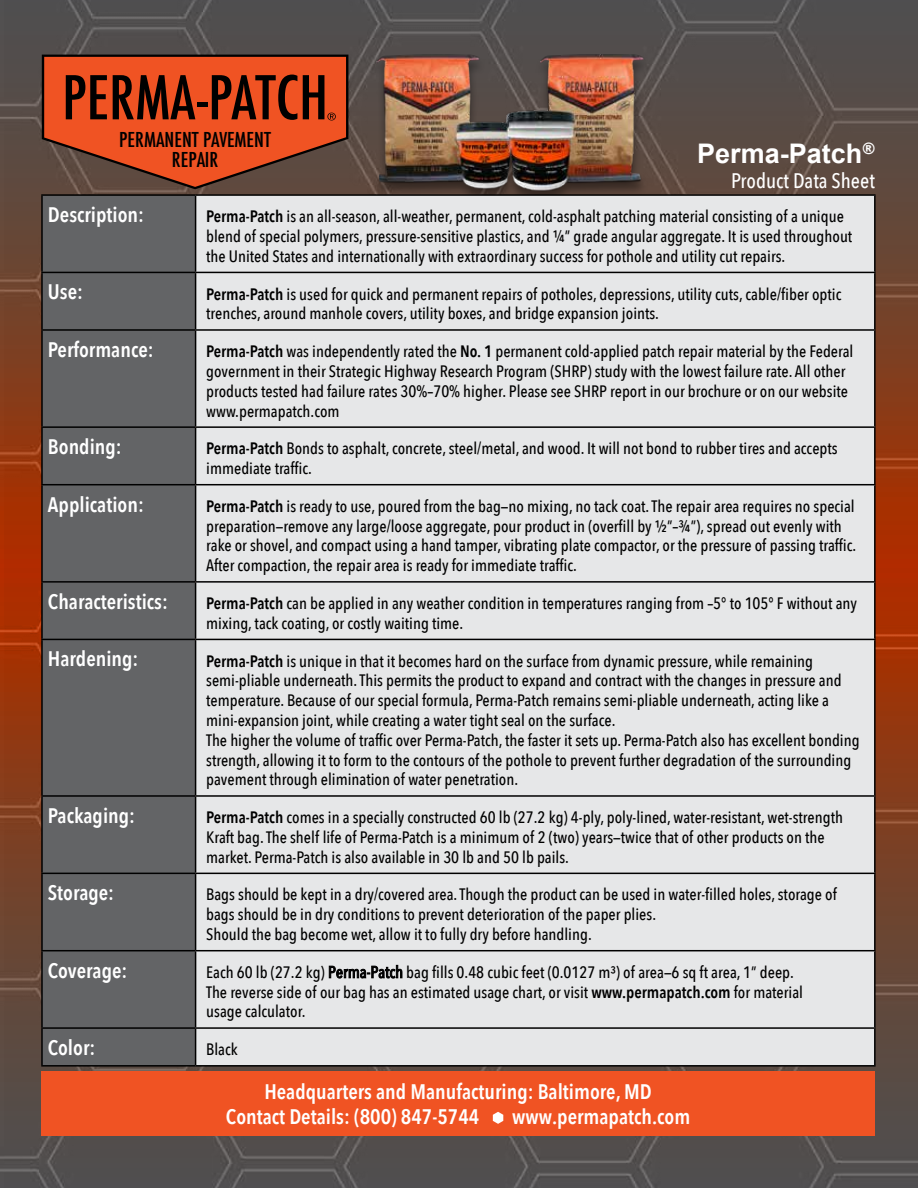
<style>
.page{position:relative;width:918px;height:1188px;background:#fff}
.page>*{position:absolute;margin:0;border:0;box-sizing:border-box;transform-origin:0 0}
.t1{font:700 27px "Arial";color:#fff}
.t2{font:600 21px/25.2px "Avenir Next Condensed";color:#fff}
.t3{font:500 21px "Avenir Next Condensed";color:#fff}
.t4{font:500 condensed 19.95px/20px "Futura";color:#000;text-align:center;scale:1.05 1}
.t5{font:500 16.5px/19.8px "Avenir Next Condensed";color:#000}
.s1{font-weight:600}
</style>
<div class="page">
<img style="left:0;top:0;width:918px;height:1188px">
<svg style="left:42px;top:55px;width:286px;height:134px;background:#ad4322"></svg>
<div style="left:43px;top:196px;width:152px;height:869px;background:#636466"></div>
<div style="left:196px;top:196px;width:678px;height:869px;background:#e6e7e8"></div>
<hr style="left:196px;top:194px;width:680px;height:2px;background:#000">
<hr style="left:874px;top:196px;width:2px;height:76px;background:#000">
<hr style="left:196px;top:272px;width:680px;height:1px;background:#000">
<hr style="left:874px;top:273px;width:2px;height:56px;background:#000">
<hr style="left:196px;top:329px;width:680px;height:2px;background:#000">
<hr style="left:874px;top:331px;width:2px;height:95px;background:#000">
<hr style="left:196px;top:426px;width:680px;height:2px;background:#000">
<hr style="left:874px;top:428px;width:2px;height:56px;background:#000">
<hr style="left:196px;top:484px;width:680px;height:1px;background:#000">
<hr style="left:874px;top:485px;width:2px;height:96px;background:#000">
<hr style="left:196px;top:581px;width:680px;height:2px;background:#000">
<hr style="left:874px;top:583px;width:2px;height:56px;background:#000">
<hr style="left:196px;top:639px;width:680px;height:1px;background:#000">
<hr style="left:874px;top:640px;width:2px;height:155px;background:#000">
<hr style="left:196px;top:795px;width:680px;height:2px;background:#000">
<hr style="left:874px;top:797px;width:2px;height:76px;background:#000">
<hr style="left:196px;top:873px;width:680px;height:1px;background:#000">
<hr style="left:874px;top:874px;width:2px;height:76px;background:#000">
<hr style="left:196px;top:950px;width:680px;height:1px;background:#000">
<hr style="left:874px;top:951px;width:2px;height:76px;background:#000">
<hr style="left:196px;top:1027px;width:680px;height:2px;background:#000">
<hr style="left:874px;top:1029px;width:2px;height:36px;background:#000">
<hr style="left:196px;top:1065px;width:680px;height:2px;background:#000">
<hr style="left:41px;top:194px;width:155px;height:2px;background:#000">
<hr style="left:41px;top:196px;width:2px;height:76px;background:#000">
<hr style="left:195px;top:196px;width:1px;height:76px;background:#000">
<hr style="left:41px;top:272px;width:155px;height:1px;background:#000">
<hr style="left:41px;top:273px;width:2px;height:56px;background:#000">
<hr style="left:195px;top:273px;width:1px;height:56px;background:#000">
<hr style="left:41px;top:329px;width:155px;height:2px;background:#000">
<hr style="left:41px;top:331px;width:2px;height:95px;background:#000">
<hr style="left:195px;top:331px;width:1px;height:95px;background:#000">
<hr style="left:41px;top:426px;width:155px;height:2px;background:#000">
<hr style="left:41px;top:428px;width:2px;height:56px;background:#000">
<hr style="left:195px;top:428px;width:1px;height:56px;background:#000">
<hr style="left:41px;top:484px;width:155px;height:1px;background:#000">
<hr style="left:41px;top:485px;width:2px;height:96px;background:#000">
<hr style="left:195px;top:485px;width:1px;height:96px;background:#000">
<hr style="left:41px;top:581px;width:155px;height:2px;background:#000">
<hr style="left:41px;top:583px;width:2px;height:56px;background:#000">
<hr style="left:195px;top:583px;width:1px;height:56px;background:#000">
<hr style="left:41px;top:639px;width:155px;height:1px;background:#000">
<hr style="left:41px;top:640px;width:2px;height:155px;background:#000">
<hr style="left:195px;top:640px;width:1px;height:155px;background:#000">
<hr style="left:41px;top:795px;width:155px;height:2px;background:#000">
<hr style="left:41px;top:797px;width:2px;height:76px;background:#000">
<hr style="left:195px;top:797px;width:1px;height:76px;background:#000">
<hr style="left:41px;top:873px;width:155px;height:1px;background:#000">
<hr style="left:41px;top:874px;width:2px;height:76px;background:#000">
<hr style="left:195px;top:874px;width:1px;height:76px;background:#000">
<hr style="left:41px;top:950px;width:155px;height:1px;background:#000">
<hr style="left:41px;top:951px;width:2px;height:76px;background:#000">
<hr style="left:195px;top:951px;width:1px;height:76px;background:#000">
<hr style="left:41px;top:1027px;width:155px;height:2px;background:#000">
<hr style="left:41px;top:1029px;width:2px;height:36px;background:#000">
<hr style="left:195px;top:1029px;width:1px;height:36px;background:#000">
<hr style="left:41px;top:1065px;width:155px;height:2px;background:#000">
<img style="left:328px;top:24px;width:364px;height:170px">
<div style="left:41px;top:1071px;width:834px;height:65px;background:#f05323"></div>
<svg style="left:493px;top:1112px;width:10px;height:12px"></svg>
<p class="t4" style="left:119px;top:129px;width:146px">PERMANENT PAVEMENT<br>REPAIR</p>
<h1 class="t1" style="left:697px;top:135px;width:179px">Perma-Patch<sup>®</sup></h1>
<p class="t3" style="left:731px;top:168px;width:145px">Product Data Sheet</p>
<p class="t2" style="left:48px;top:202px;width:98px">Description:</p>
<p class="t5" style="left:206px;top:206px;width:648px"><span class="s1">Perma-Patch</span> is an all-season, all-weather, permanent, cold-asphalt patching material consisting of a unique blend of special polymers, pressure-sensitive plastics, and ¼” grade angular aggregate. It is used throughout the United States and internationally with extraordinary success for pothole and utility cut repairs.</p>
<p class="t2" style="left:48px;top:279px;width:36px">Use:</p>
<p class="t5" style="left:206px;top:284px;width:637px"><span class="s1">Perma-Patch</span> is used for quick and permanent repairs of potholes, depressions, utility cuts, cable/fiber optic trenches, around manhole covers, utility boxes, and bridge expansion joints.</p>
<p class="t2" style="left:48px;top:336px;width:107px">Performance:</p>
<p class="t5" style="left:206px;top:341px;width:649px"><span class="s1">Perma-Patch</span> was independently rated the <span class="s1">No. 1</span> permanent cold-applied patch repair material by the Federal government in their Strategic Highway Research Program (SHRP) study with the lowest failure rate. All other products tested had failure rates 30%–70% higher. Please see SHRP report in our brochure or on our website www.permapatch.com</p>
<p class="t2" style="left:48px;top:434px;width:75px">Bonding:</p>
<p class="t5" style="left:206px;top:439px;width:633px"><span class="s1">Perma-Patch</span> Bonds to asphalt, concrete, steel/metal, and wood. It will not bond to rubber tires and accepts immediate traffic.</p>
<p class="t2" style="left:48px;top:491px;width:97px">Application:</p>
<p class="t5" style="left:206px;top:496px;width:652px"><span class="s1">Perma-Patch</span> is ready to use, poured from the bag—no mixing, no tack coat. The repair area requires no special preparation—remove any large/loose aggregate, pour product in (overfill by ½”–¾”), spread out evenly with rake or shovel, and compact using a hand tamper, vibrating plate compactor, or the pressure of passing traffic.<br>After compaction, the repair area is ready for immediate traffic.</p>
<p class="t2" style="left:48px;top:588px;width:121px">Characteristics:</p>
<p class="t5" style="left:206px;top:593px;width:652px"><span class="s1">Perma-Patch</span> can be applied in any weather condition in temperatures ranging from –5° to 105° F without any mixing, tack coating, or costly waiting time.</p>
<p class="t2" style="left:48px;top:646px;width:92px">Hardening:</p>
<p class="t5" style="left:206px;top:651px;width:655px"><span class="s1">Perma-Patch</span> is unique in that it becomes hard on the surface from dynamic pressure, while remaining semi-pliable underneath. This permits the product to expand and contract with the changes in pressure and temperature. Because of our special formula, Perma-Patch remains semi-pliable underneath, acting like a mini-expansion joint, while creating a water tight seal on the surface.<br>The higher the volume of traffic over Perma-Patch, the faster it sets up. Perma-Patch also has excellent bonding strength, allowing it to form to the contours of the pothole to prevent further degradation of the surrounding pavement through elimination of water penetration.</p>
<p class="t2" style="left:48px;top:802px;width:89px">Packaging:</p>
<p class="t5" style="left:206px;top:807px;width:638px"><span class="s1">Perma-Patch</span> comes in a specially constructed 60 lb (27.2 kg) 4-ply, poly-lined, water-resistant, wet-strength<br>Kraft bag. The shelf life of Perma-Patch is a minimum of 2 (two) years—twice that of other products on the market. Perma-Patch is also available in 30 lb and 50 lb pails.</p>
<p class="t2" style="left:48px;top:880px;width:68px">Storage:</p>
<p class="t5" style="left:206px;top:885px;width:632px">Bags should be kept in a dry/covered area. Though the product can be used in water-filled holes, storage of bags should be in dry conditions to prevent deterioration of the paper plies.<br>Should the bag become wet, allow it to fully dry before handling.</p>
<p class="t2" style="left:48px;top:957px;width:81px">Coverage:</p>
<p class="t5" style="left:206px;top:962px;width:598px">Each 60 lb (27.2 kg) Perma-Patch bag fills 0.48 cubic feet (0.0127 m³) of area—6 sq ft area, 1” deep.<br>The reverse side of our bag has an estimated usage chart, or visit <span class="s1">www.permapatch.com</span> for material usage calculator.</p>
<p class="t2" style="left:48px;top:1035px;width:49px">Color:</p>
<p class="t5" style="left:206px;top:1039px;width:33px">Black</p>
<p class="t2" style="left:226px;top:1078px;width:427px;text-indent:38px">Headquarters and Manufacturing: Baltimore, MD<br>Contact Details: (800) 847-5744</p>
<p class="t2" style="left:512px;top:1103px;width:180px">www.permapatch.com</p>
</div>
